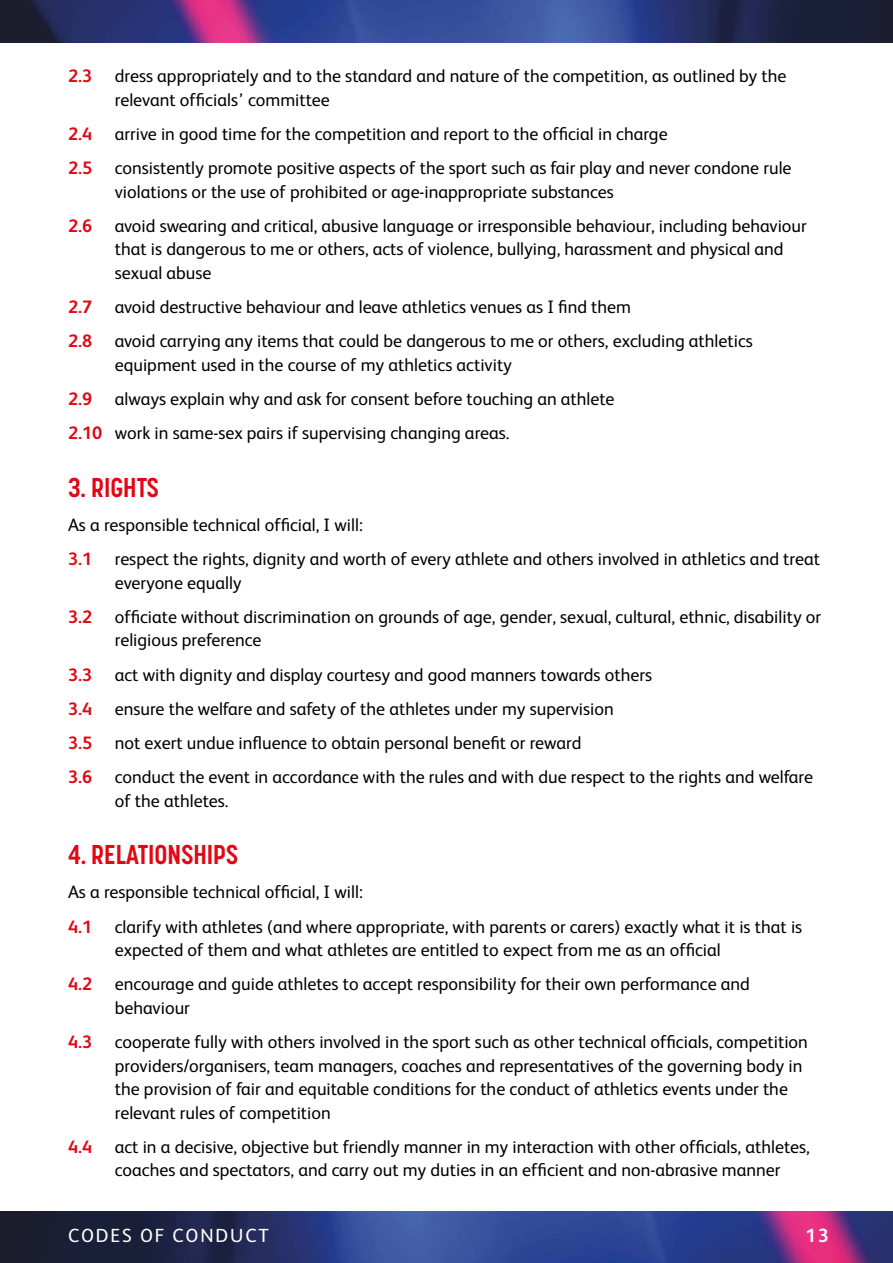
<style>
.page{position:relative;width:893px;height:1263px;background:#fff}
.page>*{position:absolute;margin:0;border:0;box-sizing:border-box;transform-origin:0 0}
.sub_section_head{font:700 27px "Korolev Condensed";color:#e30613}
.t1{font:19.05px "FS Albert";letter-spacing:.1em;color:#fff}
.t2{font:700 19.05px "FS Albert";color:#fff}
.safe-main{font:18px/23.5px "FS Albert";color:#000}
.safe-main-2{font:700 18px "FS Albert";color:#e30613}
.s1{font-weight:700;color:#e30613}
</style>
<div class="page">
<img style="left:0;top:1211px;width:893px;height:52px">
<img style="left:0;top:0;width:893px;height:43px">
<p class="safe-main-2" style="left:68px;top:66px;width:26px">2.3</p>
<p class="safe-main" style="left:115px;top:64px;width:673px">dress appropriately and to the standard and nature of the competition, as outlined by the relevant officials’ committee</p>
<p class="safe-main-2" style="left:68px;top:123px;width:26px">2.4</p>
<p class="safe-main" style="left:115px;top:122px;width:554px">arrive in good time for the competition and report to the official in charge</p>
<p class="safe-main-2" style="left:68px;top:158px;width:26px">2.5</p>
<p class="safe-main" style="left:115px;top:156px;width:678px">consistently promote positive aspects of the sport such as fair play and never condone rule violations or the use of prohibited or age-inappropriate substances</p>
<p class="safe-main-2" style="left:68px;top:215px;width:26px">2.6</p>
<p class="safe-main" style="left:115px;top:214px;width:693px">avoid swearing and critical, abusive language or irresponsible behaviour, including behaviour that is dangerous to me or others, acts of violence, bullying, harassment and physical and sexual abuse</p>
<p class="safe-main-2" style="left:68px;top:297px;width:26px">2.7</p>
<p class="safe-main" style="left:115px;top:295px;width:518px">avoid destructive behaviour and leave athletics venues as I find them</p>
<p class="safe-main-2" style="left:68px;top:331px;width:26px">2.8</p>
<p class="safe-main" style="left:115px;top:329px;width:640px">avoid carrying any items that could be dangerous to me or others, excluding athletics equipment used in the course of my athletics activity</p>
<p class="safe-main-2" style="left:68px;top:389px;width:26px">2.9</p>
<p class="safe-main" style="left:115px;top:387px;width:501px">always explain why and ask for consent before touching an athlete</p>
<p class="safe-main" style="left:68px;top:421px;width:443px"><span class="s1">2.10</span> work in same-sex pairs if supervising changing areas.</p>
<p class="sub_section_head" style="left:68px;top:471px;width:92px">3. RIGHTS</p>
<p class="safe-main" style="left:68px;top:513px;width:296px">As a responsible technical official, I will:</p>
<p class="safe-main-2" style="left:68px;top:549px;width:26px">3.1</p>
<p class="safe-main" style="left:115px;top:547px;width:707px">respect the rights, dignity and worth of every athlete and others involved in athletics and treat everyone equally</p>
<p class="safe-main-2" style="left:68px;top:606px;width:26px">3.2</p>
<p class="safe-main" style="left:115px;top:605px;width:708px">officiate without discrimination on grounds of age, gender, sexual, cultural, ethnic, disability or religious preference</p>
<p class="safe-main-2" style="left:68px;top:664px;width:26px">3.3</p>
<p class="safe-main" style="left:115px;top:663px;width:539px">act with dignity and display courtesy and good manners towards others</p>
<p class="safe-main-2" style="left:68px;top:698px;width:26px">3.4</p>
<p class="safe-main" style="left:115px;top:697px;width:500px">ensure the welfare and safety of the athletes under my supervision</p>
<p class="safe-main-2" style="left:68px;top:733px;width:26px">3.5</p>
<p class="safe-main" style="left:115px;top:731px;width:468px">not exert undue influence to obtain personal benefit or reward</p>
<p class="safe-main-2" style="left:68px;top:767px;width:26px">3.6</p>
<p class="safe-main" style="left:115px;top:765px;width:700px">conduct the event in accordance with the rules and with due respect to the rights and welfare of the athletes.</p>
<p class="sub_section_head" style="left:68px;top:839px;width:172px">4. RELATIONSHIPS</p>
<p class="safe-main" style="left:68px;top:880px;width:296px">As a responsible technical official, I will:</p>
<p class="safe-main-2" style="left:68px;top:916px;width:26px">4.1</p>
<p class="safe-main" style="left:115px;top:915px;width:689px">clarify with athletes (and where appropriate, with parents or carers) exactly what it is that is expected of them and what athletes are entitled to expect from me as an official</p>
<p class="safe-main-2" style="left:68px;top:974px;width:26px">4.2</p>
<p class="safe-main" style="left:115px;top:972px;width:637px">encourage and guide athletes to accept responsibility for their own performance and behaviour</p>
<p class="safe-main-2" style="left:68px;top:1032px;width:26px">4.3</p>
<p class="safe-main" style="left:115px;top:1030px;width:695px">cooperate fully with others involved in the sport such as other technical officials, competition providers/organisers, team managers, coaches and representatives of the governing body in the provision of fair and equitable conditions for the conduct of athletics events under the relevant rules of competition</p>
<p class="safe-main-2" style="left:68px;top:1136px;width:26px">4.4</p>
<p class="safe-main" style="left:115px;top:1135px;width:696px">act in a decisive, objective but friendly manner in my interaction with other officials, athletes, coaches and spectators, and carry out my duties in an efficient and non-abrasive manner</p>
<p class="t1" style="left:68px;top:1224px;width:202px">CODES OF CONDUCT</p>
<p class="t2" style="left:805px;top:1224px;width:25px">13</p>
</div>
